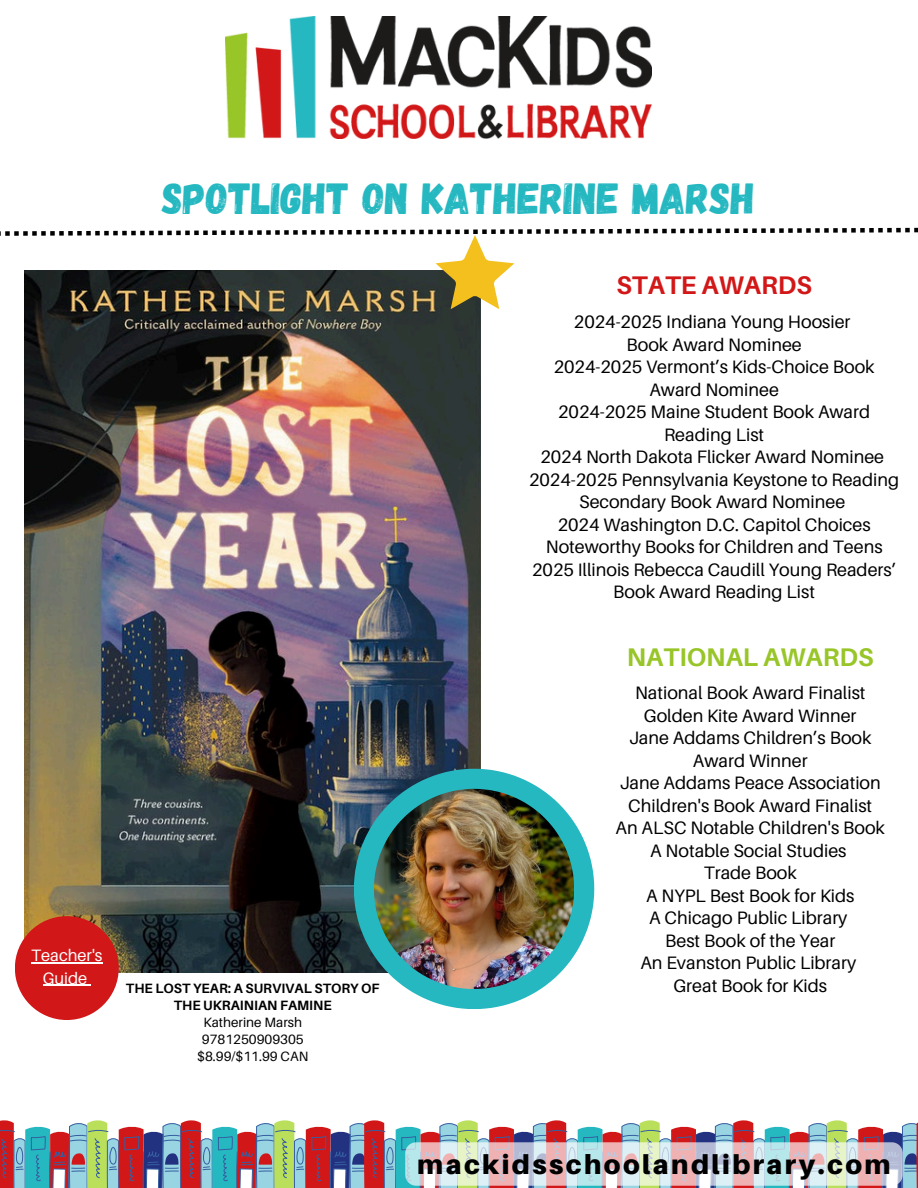
<style>
.page{position:relative;width:918px;height:1188px;background:#fff}
.page>*{position:absolute;margin:0;border:0;box-sizing:border-box;transform-origin:0 0}
.t1{font:43.5px "Gagalin";color:#25b8c1}
.t2{font:900 27px "Aileron";letter-spacing:.09em;color:#000}
.t3{font:700 25.5px "Aileron";color:#98c528}
.t4{font:700 25.5px "Aileron";color:#d21718}
.t5{font:18px/22.5px "Aileron";color:#000;text-align:center}
.t6{font:16.5px/22.5px "Aileron";color:#fff;text-align:center}
.t7{font:700 13.5px/16.8px "Aileron";color:#000;text-align:center}
.t8{font:13.5px/16.8px "Aileron";color:#000;text-align:center}
</style>
<div class="page">
<img style="left:25px;top:309px;width:455px;height:663px">
<svg style="left:354px;top:769px;width:240px;height:240px"></svg>
<img style="left:374px;top:789px;width:200px;height:200px">
<img style="left:226px;top:17px;width:425px;height:121px">
<div style="left:15px;top:916px;width:104px;height:104px;background:#d21718;border-radius:50%"></div>
<hr style="left:31px;top:962px;width:71px;height:1px;background:#fff">
<hr style="left:43px;top:985px;width:44px;height:1px;background:#fff">
<svg style="left:0;top:228px;width:918px;height:81px"></svg>
<svg style="left:0;top:1120px;width:918px;height:68px;background:#b5abae"></svg>
<h1 class="t1" style="left:162px;top:170px;width:594px">SPOTLIGHT ON KATHERINE MARSH</h1>
<p class="t6" style="left:31px;top:944px;width:73px">Teacher's<br>Guide</p>
<p class="t7" style="left:126px;top:980px;width:255px">THE LOST YEAR: A SURVIVAL STORY OF<br>THE UKRAINIAN FAMINE</p>
<p class="t8" style="left:197px;top:1013px;width:113px">Katherine Marsh<br>9781250909305 $8.99/$11.99 CAN</p>
<p class="t4" style="left:616px;top:270px;width:197px">STATE AWARDS</p>
<p class="t5" style="left:529px;top:310px;width:372px">2024-2025 Indiana Young Hoosier<br>Book Award Nominee<br>2024-2025 Vermont’s Kids-Choice Book<br>Award Nominee<br>2024-2025 Maine Student Book Award<br>Reading List<br>2024 North Dakota Flicker Award Nominee<br>2024-2025 Pennsylvania Keystone to Reading<br>Secondary Book Award Nominee<br>2024 Washington D.C. Capitol Choices<br>Noteworthy Books for Children and Teens<br>2025 Illinois Rebecca Caudill Young Readers’<br>Book Award Reading List</p>
<h2 class="t3" style="left:627px;top:641px;width:248px">NATIONAL AWARDS</h2>
<h4 class="t5" style="left:616px;top:681px;width:271px">National Book Award Finalist<br>Golden Kite Award Winner<br>Jane Addams Children’s Book<br>Award Winner<br>Jane Addams Peace Association<br>Children's Book Award Finalist<br>An ALSC Notable Children's Book<br>A Notable Social Studies<br>Trade Book<br>A NYPL Best Book for Kids<br>A Chicago Public Library<br>Best Book of the Year<br>An Evanston Public Library<br>Great Book for Kids</h4>
<h2 class="t2" style="left:417px;top:1147px;width:475px">mackidsschoolandlibrary.com</h2>
</div>
